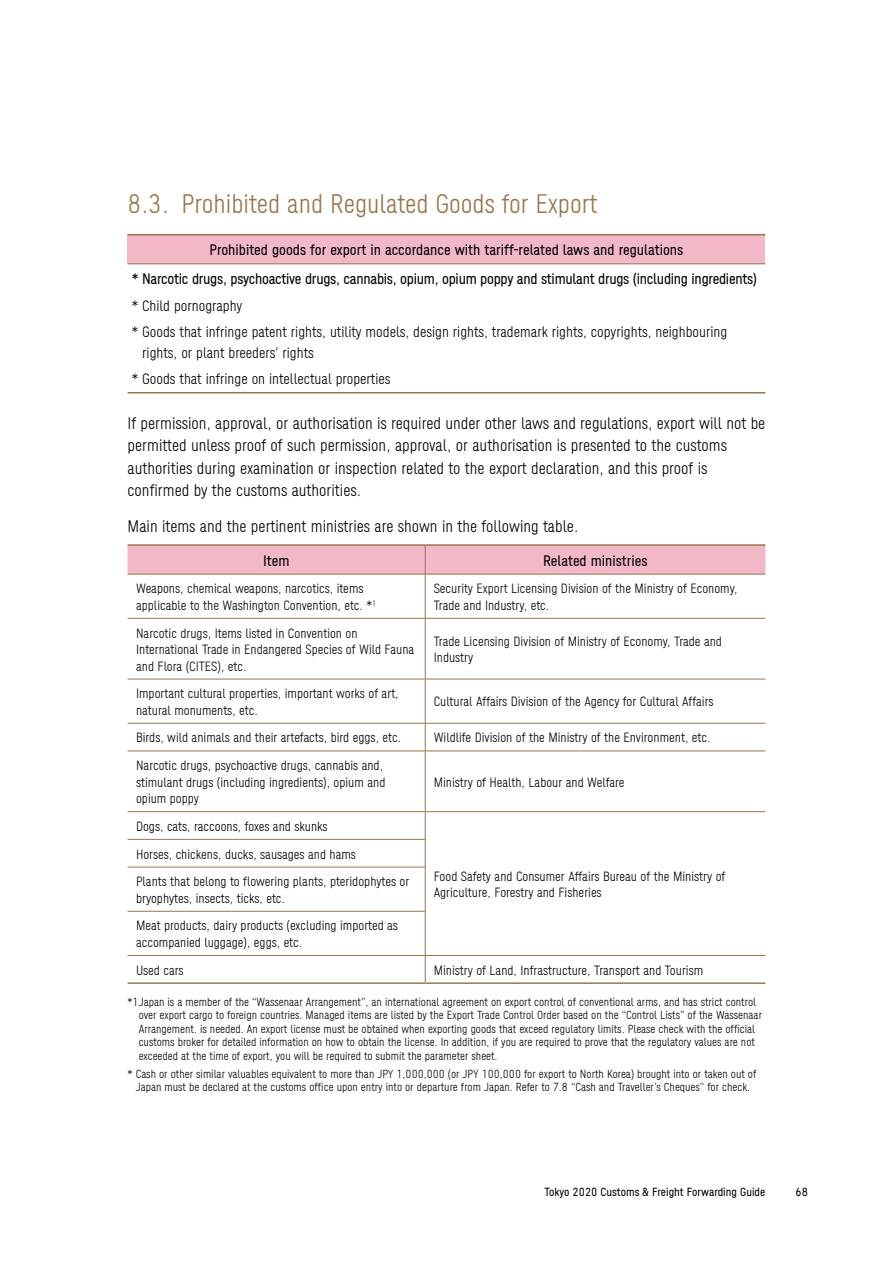
<style>
.page{position:relative;width:893px;height:1263px;background:#fff}
.page>*{position:absolute;margin:0;border:0;box-sizing:border-box;transform-origin:0 0}
.t1{font:300 24px "TOKYO2020";color:#96764d}
.t2{font:300 15px/22.5px "TOKYO2020";color:#000}
.t3{font:300 13.5px/25.2px "TOKYO2020";color:#000}
.t4{font:13.5px/29.1px "TOKYO2020";letter-spacing:-.02em;color:#000;text-align:center}
.t5{font:13.5px "TOKYO2020";color:#000}
.t6{font:300 12px/16.5px "TOKYO2020";color:#000}
.t7{font:300 10.5px/13.5px "TOKYO2020";color:#000}
.t8{font:10.5px "TOKYO2020";color:#000}
</style>
<div class="page">
<div style="left:128px;top:235px;width:637px;height:29px;background:#f2b8c8"></div>
<hr style="left:128px;top:234px;width:637px;height:1px;background:#96764d">
<hr style="left:128px;top:392px;width:637px;height:1px;background:#96764d">
<hr style="left:128px;top:264px;width:637px;height:1px;background:#96764d">
<hr style="left:128px;top:544px;width:297px;height:2px;background:#96764d">
<hr style="left:425px;top:544px;width:340px;height:2px;background:#96764d">
<hr style="left:128px;top:982px;width:297px;height:2px;background:#96764d">
<hr style="left:425px;top:982px;width:340px;height:2px;background:#96764d">
<svg style="left:128px;top:545px;width:637px;height:29px"></svg>
<hr style="left:128px;top:574px;width:297px;height:1px;background:#96764d">
<hr style="left:425px;top:574px;width:340px;height:1px;background:#96764d">
<svg style="left:425px;top:956px;width:1px;height:26px"></svg>
<hr style="left:425px;top:955px;width:340px;height:1px;background:#96764d">
<hr style="left:425px;top:574px;width:1px;height:44px;background:#96764d">
<hr style="left:128px;top:618px;width:297px;height:1px;background:#96764d">
<hr style="left:425px;top:618px;width:340px;height:1px;background:#96764d">
<hr style="left:425px;top:618px;width:1px;height:61px;background:#96764d">
<hr style="left:128px;top:679px;width:297px;height:1px;background:#96764d">
<hr style="left:425px;top:679px;width:340px;height:1px;background:#96764d">
<hr style="left:425px;top:679px;width:1px;height:44px;background:#96764d">
<hr style="left:128px;top:723px;width:297px;height:1px;background:#96764d">
<hr style="left:425px;top:723px;width:340px;height:1px;background:#96764d">
<svg style="left:425px;top:723px;width:1px;height:28px"></svg>
<hr style="left:128px;top:751px;width:297px;height:1px;background:#96764d">
<hr style="left:425px;top:751px;width:340px;height:1px;background:#96764d">
<hr style="left:425px;top:751px;width:1px;height:60px;background:#96764d">
<hr style="left:128px;top:811px;width:297px;height:1px;background:#96764d">
<hr style="left:425px;top:811px;width:340px;height:1px;background:#96764d">
<hr style="left:128px;top:839px;width:297px;height:1px;background:#96764d">
<svg style="left:425px;top:812px;width:1px;height:55px"></svg>
<hr style="left:128px;top:867px;width:297px;height:1px;background:#96764d">
<hr style="left:425px;top:867px;width:1px;height:44px;background:#96764d">
<hr style="left:128px;top:911px;width:297px;height:1px;background:#96764d">
<hr style="left:425px;top:911px;width:1px;height:44px;background:#96764d">
<hr style="left:128px;top:955px;width:297px;height:1px;background:#96764d">
<h1 class="t1" style="left:128px;top:187px;width:472px">8.3. Prohibited and Regulated Goods for Export</h1>
<p class="t4" style="left:132px;top:235px;width:627px">Prohibited goods for export in accordance with tariff-related laws and regulations<br>* Narcotic drugs, psychoactive drugs, cannabis, opium, opium poppy and stimulant drugs (including ingredients)</p>
<p class="t3" style="left:132px;top:293px;width:597px">* Child pornography<br>* Goods that infringe patent rights, utility models, design rights, trademark rights, copyrights, neighbouring</p>
<p class="t3" style="left:132px;top:339px;width:260px;line-height:26.7px;text-indent:10px">rights, or plant breeders’ rights<br>* Goods that infringe on intellectual properties</p>
<p class="t2" style="left:128px;top:411px;width:639px">If permission, approval, or authorisation is required under other laws and regulations, export will not be permitted unless proof of such permission, approval, or authorisation is presented to the customs authorities during examination or inspection related to the export declaration, and this proof is confirmed by the customs authorities.</p>
<p class="t2" style="left:128px;top:514px;width:452px">Main items and the pertinent ministries are shown in the following table.</p>
<p class="t4" style="left:263px;top:545px;width:28px">Item</p>
<p class="t5" style="left:543px;top:551px;width:106px">Related ministries</p>
<p class="t6" style="left:136px;top:580px;width:242px">Weapons, chemical weapons, narcotics, items applicable to the Washington Convention, etc. *<sup>1</sup></p>
<p class="t6" style="left:434px;top:580px;width:305px">Security Export Licensing Division of the Ministry of Economy,<br>Trade and Industry, etc.</p>
<p class="t6" style="left:136px;top:624px;width:280px">Narcotic drugs, Items listed in Convention on<br>International Trade in Endangered Species of Wild Fauna and Flora (CITES), etc.</p>
<p class="t6" style="left:434px;top:633px;width:290px">Trade Licensing Division of Ministry of Economy, Trade and<br>Industry</p>
<p class="t6" style="left:136px;top:685px;width:264px">Important cultural properties, important works of art, natural monuments, etc.</p>
<p class="t6" style="left:434px;top:693px;width:281px">Cultural Affairs Division of the Agency for Cultural Affairs</p>
<p class="t6" style="left:136px;top:729px;width:267px">Birds, wild animals and their artefacts, bird eggs, etc.</p>
<p class="t6" style="left:434px;top:729px;width:278px">Wildlife Division of the Ministry of the Environment, etc.</p>
<p class="t6" style="left:136px;top:757px;width:251px">Narcotic drugs, psychoactive drugs, cannabis and, stimulant drugs (including ingredients), opium and opium poppy</p>
<p class="t6" style="left:434px;top:773px;width:192px">Ministry of Health, Labour and Welfare</p>
<p class="t6" style="left:136px;top:818px;width:193px">Dogs, cats, raccoons, foxes and skunks</p>
<p class="t6" style="left:136px;top:845px;width:221px">Horses, chickens, ducks, sausages and hams</p>
<p class="t6" style="left:136px;top:873px;width:275px">Plants that belong to flowering plants, pteridophytes or bryophytes, insects, ticks, etc.</p>
<p class="t6" style="left:136px;top:917px;width:263px">Meat products, dairy products (excluding imported as accompanied luggage), eggs, etc.</p>
<p class="t6" style="left:136px;top:961px;width:49px">Used cars</p>
<p class="t6" style="left:434px;top:961px;width:271px">Ministry of Land, Infrastructure, Transport and Tourism</p>
<p class="t7" style="left:139px;top:995px;width:625px;text-indent:-11px">*1Japan is a member of the “Wassenaar Arrangement”, an international agreement on export control of conventional arms, and has strict control over export cargo to foreign countries. Managed items are listed by the Export Trade Control Order based on the “Control Lists” of the Wassenaar Arrangement. is needed. An export license must be obtained when exporting goods that exceed regulatory limits. Please check with the official customs broker for detailed information on how to obtain the license. In addition, if you are required to prove that the regulatory values are not exceeded at the time of export, you will be required to submit the parameter sheet.</p>
<p class="t7" style="left:128px;top:1067px;width:630px;text-align:center">* Cash or other similar valuables equivalent to more than JPY 1,000,000 (or JPY 100,000 for export to North Korea) brought into or taken out of<br>Japan must be declared at the customs office upon entry into or departure from Japan. Refer to 7.8 “Cash and Traveller’s Cheques” for check.</p>
<p class="t6" style="left:434px;top:867px;width:293px">Food Safety and Consumer Affairs Bureau of the Ministry of<br>Agriculture, Forestry and Fisheries</p>
<p class="t8" style="left:544px;top:1184px;width:222px">Tokyo 2020 Customs &amp; Freight Forwarding Guide</p>
<p class="t8" style="left:795px;top:1184px;width:14px">68</p>
</div>
